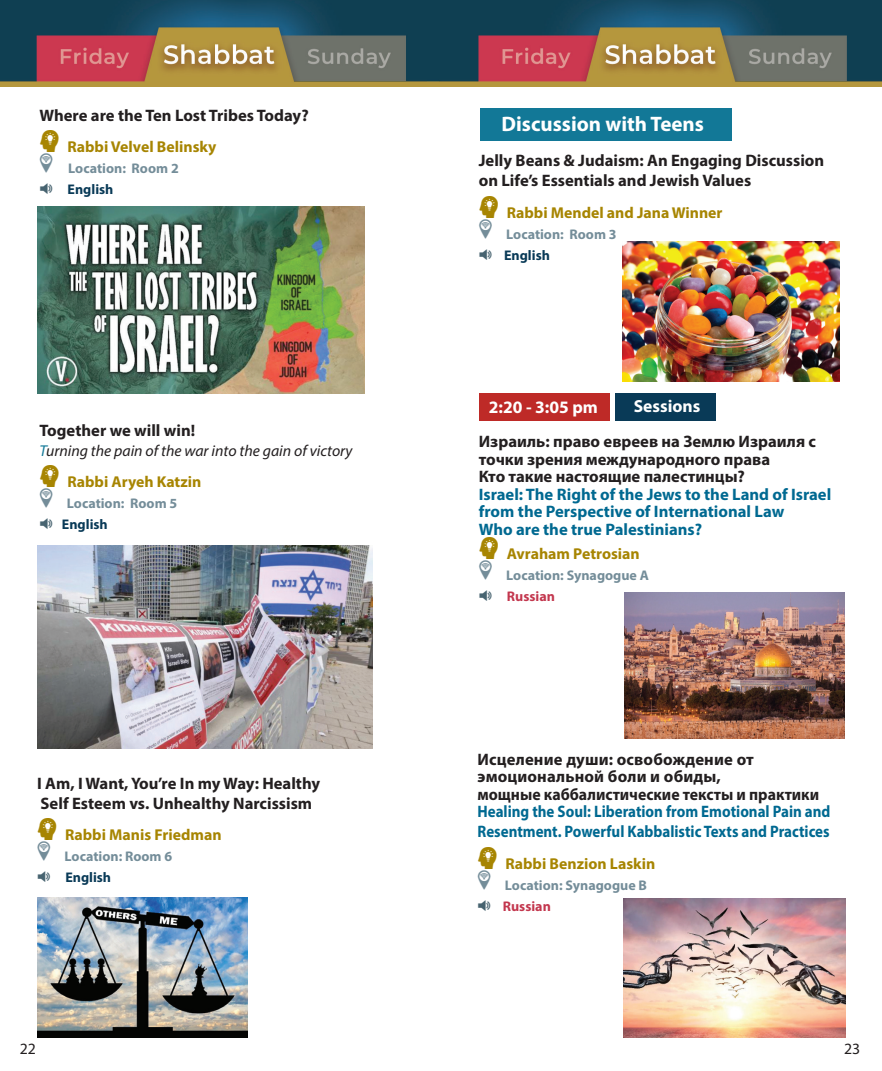
<style>
.page{position:relative;width:882px;height:1071px;background:#fff}
.page>*{position:absolute;margin:0;border:0;box-sizing:border-box;transform-origin:0 0}
.t1{font:700 21px "Myriad Pro";color:#fff}
.t2{font:700 17.5px "Myriad Pro";color:#fff}
.t3{font:700 16.62px/17.5px "Myriad Pro";color:#231f20}
.t4{font:700 16.62px/17.5px "Myriad Pro";color:#006991}
.t5{font:700 16.62px/19.9px "Myriad Pro";color:#006991;scale:.9 1}
.t6{font:700 16.62px "Myriad Pro";color:#231f20;scale:.95 1}
.t7{font:700 15.75px "Myriad Pro";color:#a78502}
.t8{font:italic 15.75px "Myriad Pro";color:#231f20}
.t9{font:15.75px "Myriad Pro";color:#231f20}
.t10{font:700 14px "Myriad Pro";color:#748d99}
.t11{font:700 14px "Myriad Pro";color:#093a57}
.t12{font:700 14px "Myriad Pro";color:#c3374e}
.s1{font-family:"Graphicdesign";font-weight:400;font-size:31.5px}
.s2{color:#127897}
</style>
<div class="page">
<img style="left:0;top:0;width:427px;height:87px">
<img style="left:37px;top:206px;width:328px;height:187px">
<img style="left:37px;top:546px;width:336px;height:202px">
<img style="left:38px;top:898px;width:210px;height:140px">
<img style="left:427px;top:0;width:455px;height:87px">
<div style="left:479px;top:393px;width:131px;height:27px;background:#be2a27"></div>
<div style="left:615px;top:393px;width:101px;height:27px;background:#093a57"></div>
<img style="left:625px;top:592px;width:219px;height:146px">
<img style="left:624px;top:898px;width:221px;height:140px">
<div style="left:480px;top:108px;width:252px;height:33px;background:#127897"></div>
<img style="left:623px;top:242px;width:216px;height:140px">
<p class="t3" style="left:39px;top:106px;width:271px">Where are the Ten Lost Tribes Today?</p>
<p class="t7" style="left:39px;top:137px;width:178px"><span class="s1">C</span> Rabbi Velvel Belinsky</p>
<p class="t10" style="left:68px;top:160px;width:112px">Location: Room 2</p>
<p class="t11" style="left:68px;top:181px;width:47px">English</p>
<p class="t3" style="left:39px;top:421px;width:157px">Together we will win!</p>
<p class="t8" style="left:39px;top:441px;width:315px"><span class="s2">T</span>urning the pain of the war into the gain of victory</p>
<p class="t7" style="left:39px;top:472px;width:163px"><span class="s1">C</span> Rabbi Aryeh Katzin</p>
<p class="t10" style="left:67px;top:494px;width:112px">Location: Room 5</p>
<p class="t11" style="left:62px;top:515px;width:47px">English</p>
<p class="t3" style="left:37px;top:774px;width:284px">I Am, I Want, You’re In my Way: Healthy</p>
<p class="t3" style="left:41px;top:794px;width:273px">Self Esteem vs. Unhealthy Narcissism</p>
<p class="t7" style="left:37px;top:825px;width:186px"><span class="s1">C</span> Rabbi Manis Friedman</p>
<p class="t10" style="left:65px;top:847px;width:109px">Location: Room 6</p>
<p class="t11" style="left:65px;top:868px;width:47px">English</p>
<p class="t1" style="left:502px;top:110px;width:204px">Discussion with Teens</p>
<p class="t3" style="left:479px;top:150px;width:347px;line-height:19.9px">Jelly Beans &amp; Judaism: An Engaging Discussion on Life’s Essentials and Jewish Values</p>
<p class="t7" style="left:479px;top:202px;width:245px"><span class="s1">C</span> Rabbi Mendel and Jana Winner</p>
<p class="t10" style="left:506px;top:225px;width:112px">Location: Room 3</p>
<p class="t11" style="left:504px;top:246px;width:47px">English</p>
<p class="t2" style="left:489px;top:396px;width:111px">2:20 - 3:05 pm</p>
<p class="t2" style="left:634px;top:394px;width:68px">Sessions</p>
<p class="t3" style="left:479px;top:432px;width:339px">Израиль: право евреев на Землю Израиля с точки зрения международного права</p>
<p class="t3" style="left:479px;top:467px;width:268px">Кто такие настоящие палестинцы?</p>
<p class="t4" style="left:479px;top:485px;width:354px">Israel: The Right of the Jews to the Land of Israel from the Perspective of International Law</p>
<p class="t4" style="left:479px;top:520px;width:225px">Who are the true Palestinians?</p>
<p class="t7" style="left:479px;top:544px;width:163px"><span class="s1">C</span> Avraham Petrosian</p>
<p class="t10" style="left:506px;top:566px;width:144px">Location: Synagogue A</p>
<p class="t12" style="left:507px;top:587px;width:50px">Russian</p>
<p class="t3" style="left:478px;top:750px;width:278px">Исцеление души: освобождение от эмоциональной боли и обиды,</p>
<p class="t6" style="left:478px;top:783px;width:361px">мощные каббалистические тексты и практики</p>
<p class="t5" style="left:478px;top:801px;width:394px">Healing the Soul: Liberation from Emotional Pain and<br>Resentment. Powerful Kabbalistic Texts and Practices</p>
<p class="t7" style="left:478px;top:853px;width:179px"><span class="s1">C</span> Rabbi Benzion Laskin</p>
<p class="t10" style="left:505px;top:876px;width:144px">Location: Synagogue B</p>
<p class="t12" style="left:503px;top:897px;width:50px">Russian</p>
<p class="t9" style="left:20px;top:1039px;width:18px">22</p>
<p class="t9" style="left:844px;top:1039px;width:18px">23</p>
</div>
